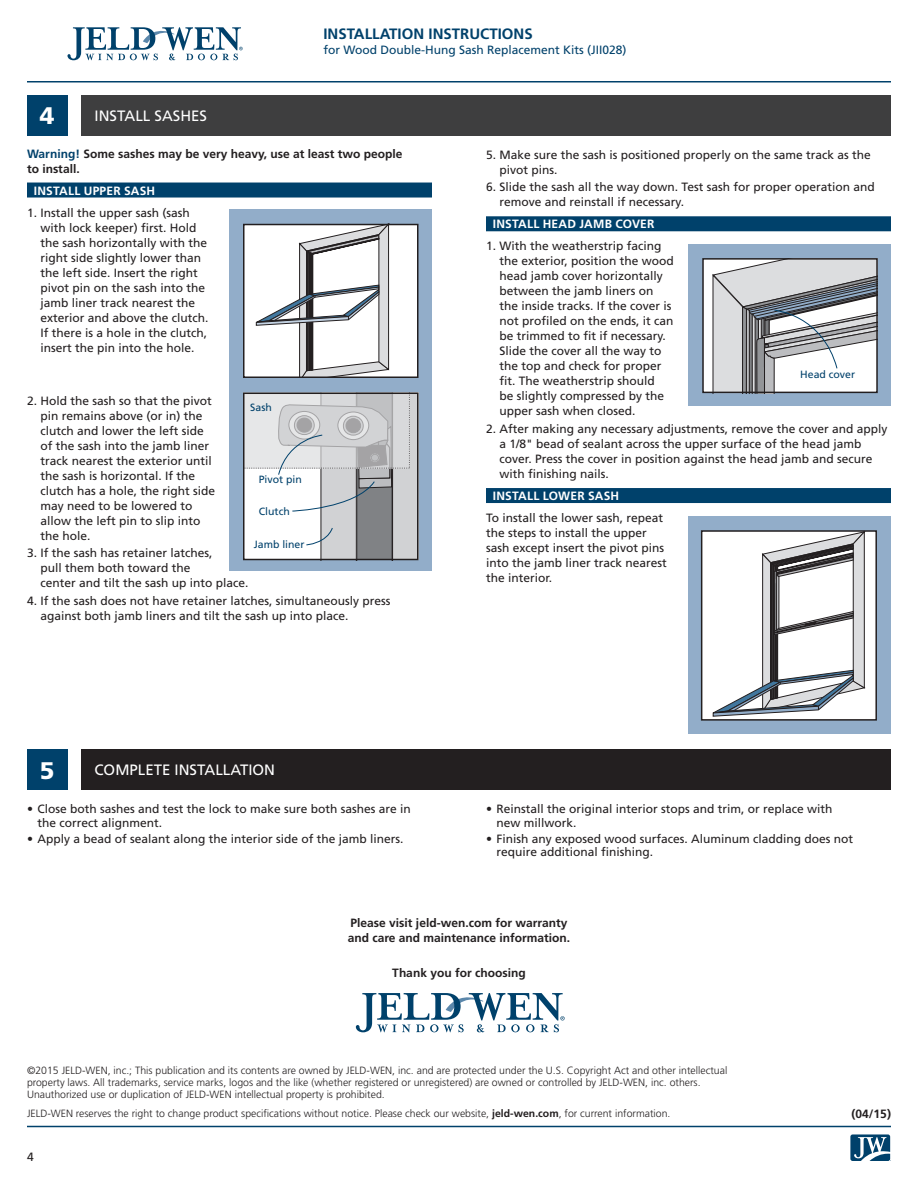
<style>
.page{position:relative;width:918px;height:1188px;background:#fff}
.page>*{position:absolute;margin:0;border:0;box-sizing:border-box;transform-origin:0 0}
._08_-_Section_Number{font:900 24px "Frutiger LT Std";color:#fff}
._07b_-_Section_Headl{font:15px "Frutiger LT Std";color:#fff}
._13-INSTALLATION_INS{font:700 15px "Frutiger LT Std";color:#00416b}
._06_-_Numbered_Text{font:12px/15px "Frutiger LT Std";color:#231f20}
._03_-_Body_text_65_b{font:700 12px/15px "Frutiger LT Std";color:#231f20}
._02_-_Body_text_55_r{font:12px/15px "Frutiger LT Std";color:#231f20}
._04-_Barred_Headings{font:700 12px "Frutiger LT Std";letter-spacing:.02em;color:#fff}
._14_-_SUBTITLE{font:12px "Frutiger LT Std";color:#00416b}
._02_-_Body_text_55_r-2{font:700 12px "Frutiger LT Std";color:#231f20}
.t1{font:300 10.5px/12px "Frutiger LT Std";color:#231f20}
._10_-_Callout{font:10.5px "Frutiger LT Std";color:#00416b}
.s1{color:#00416b}
.s2{font-weight:700}
</style>
<div class="page">
<hr style="left:27px;top:81px;width:864px;height:1px;background:#00416b">
<hr style="left:27px;top:1126px;width:864px;height:1px;background:#00416b">
<svg style="left:68px;top:27px;width:175px;height:33px"></svg>
<svg style="left:850px;top:1134px;width:41px;height:27px"></svg>
<svg style="left:356px;top:993px;width:209px;height:39px"></svg>
<div style="left:81px;top:95px;width:810px;height:41px;background:#3e3e3f"></div>
<div style="left:81px;top:750px;width:810px;height:40px;background:#231f20"></div>
<div style="left:27px;top:95px;width:41px;height:41px;background:#00416b"></div>
<div style="left:27px;top:750px;width:41px;height:40px;background:#00416b"></div>
<div style="left:688px;top:244px;width:203px;height:162px;background:#92adc9"></div>
<div style="left:703px;top:259px;width:174px;height:133px;background:#fff"></div>
<svg style="left:712px;top:258px;width:166px;height:135px"></svg>
<div style="left:27px;top:183px;width:405px;height:15px;background:#00416b"></div>
<div style="left:230px;top:210px;width:202px;height:361px;background:#92adc9"></div>
<div style="left:244px;top:225px;width:174px;height:152px;background:#fff"></div>
<svg style="left:256px;top:227px;width:133px;height:148px"></svg>
<div style="left:243px;top:224px;width:175px;height:154px;border:2px solid #231f20"></div>
<div style="left:688px;top:516px;width:203px;height:218px;background:#92adc9"></div>
<div style="left:702px;top:531px;width:174px;height:189px;background:#fff"></div>
<svg style="left:713px;top:533px;width:152px;height:183px"></svg>
<div style="left:701px;top:530px;width:176px;height:191px;border:2px solid #231f20"></div>
<svg style="left:243px;top:393px;width:175px;height:167px"></svg>
<div style="left:486px;top:216px;width:405px;height:15px;background:#00416b"></div>
<div style="left:486px;top:488px;width:405px;height:15px;background:#00416b"></div>
<p class="_08_-_Section_Number" style="left:40px;top:101px;width:16px">4</p>
<p class="_07b_-_Section_Headl" style="left:94px;top:107px;width:114px">INSTALL SASHES</p>
<p class="_13-INSTALLATION_INS" style="left:323px;top:25px;width:211px">INSTALLATION INSTRUCTIONS</p>
<p class="_14_-_SUBTITLE" style="left:323px;top:42px;width:305px">for Wood Double-Hung Sash Replacement Kits (JII028)</p>
<p class="_03_-_Body_text_65_b" style="left:27px;top:146px;width:377px"><span class="s1">Warning!</span> Some sashes may be very heavy, use at least two people to install.</p>
<p class="_04-_Barred_Headings" style="left:34px;top:183px;width:123px">INSTALL UPPER SASH</p>
<p class="_06_-_Numbered_Text" style="left:40px;top:205px;width:170px;text-indent:-14px">1. Install the upper sash (sash with lock keeper) first. Hold the sash horizontally with the right side slightly lower than the left side. Insert the right pivot pin on the sash into the jamb liner track nearest the exterior and above the clutch.<br>If there is a hole in the clutch, insert the pin into the hole.</p>
<p class="_06_-_Numbered_Text" style="left:40px;top:393px;width:176px;text-indent:-14px">2. Hold the sash so that the pivot pin remains above (or in) the clutch and lower the left side of the sash into the jamb liner track nearest the exterior until the sash is horizontal. If the clutch has a hole, the right side may need to be lowered to allow the left pin to slip into the hole.</p>
<p class="_06_-_Numbered_Text" style="left:40px;top:546px;width:210px;text-indent:-14px">3. If the sash has retainer latches,<br>pull them both toward the<br>center and tilt the sash up into place.</p>
<p class="_06_-_Numbered_Text" style="left:40px;top:593px;width:352px;text-indent:-14px">4. If the sash does not have retainer latches, simultaneously press against both jamb liners and tilt the sash up into place.</p>
<p class="_10_-_Callout" style="left:250px;top:401px;width:23px">Sash</p>
<p class="_10_-_Callout" style="left:259px;top:473px;width:45px">Pivot pin</p>
<p class="_10_-_Callout" style="left:259px;top:505px;width:32px">Clutch</p>
<p class="_10_-_Callout" style="left:254px;top:538px;width:52px">Jamb liner</p>
<p class="_08_-_Section_Number" style="left:40px;top:756px;width:16px">5</p>
<p class="_07b_-_Section_Headl" style="left:94px;top:761px;width:182px">COMPLETE INSTALLATION</p>
<p class="_06_-_Numbered_Text" style="left:38px;top:802px;width:375px;line-height:13.5px;text-indent:-10px">• Close both sashes and test the lock to make sure both sashes are in the correct alignment.</p>
<p class="_06_-_Numbered_Text" style="left:27px;top:831px;width:378px">• Apply a bead of sealant along the interior side of the jamb liners.</p>
<p class="_06_-_Numbered_Text" style="left:500px;top:147px;width:373px;text-indent:-14px">5. Make sure the sash is positioned properly on the same track as the pivot pins.</p>
<p class="_06_-_Numbered_Text" style="left:500px;top:180px;width:377px;text-indent:-14px">6. Slide the sash all the way down. Test sash for proper operation and remove and reinstall if necessary.</p>
<p class="_04-_Barred_Headings" style="left:493px;top:217px;width:163px">INSTALL HEAD JAMB COVER</p>
<p class="_06_-_Numbered_Text" style="left:500px;top:239px;width:176px;text-indent:-14px">1. With the weatherstrip facing the exterior, position the wood head jamb cover horizontally between the jamb liners on the inside tracks. If the cover is not profiled on the ends, it can be trimmed to fit if necessary.<br>Slide the cover all the way to the top and check for proper fit. The weatherstrip should<br>be slightly compressed by the upper sash when closed.</p>
<p class="_06_-_Numbered_Text" style="left:500px;top:421px;width:390px;text-indent:-14px">2. After making any necessary adjustments, remove the cover and apply a 1/8" bead of sealant across the upper surface of the head jamb cover. Press the cover in position against the head jamb and secure with finishing nails.</p>
<p class="_04-_Barred_Headings" style="left:493px;top:489px;width:128px">INSTALL LOWER SASH</p>
<p class="_02_-_Body_text_55_r" style="left:486px;top:510px;width:182px">To install the lower sash, repeat the steps to install the upper sash except insert the pivot pins into the jamb liner track nearest the interior.</p>
<p class="_10_-_Callout" style="left:800px;top:368px;width:56px">Head cover</p>
<p class="_06_-_Numbered_Text" style="left:496px;top:802px;width:338px;line-height:13.5px;text-indent:-10px">• Reinstall the original interior stops and trim, or replace with new millwork.</p>
<p class="_06_-_Numbered_Text" style="left:496px;top:832px;width:358px;line-height:13.5px;text-indent:-10px">• Finish any exposed wood surfaces. Aluminum cladding does not require additional finishing.</p>
<p class="_03_-_Body_text_65_b" style="left:348px;top:915px;width:224px">Please visit jeld-wen.com for warranty and care and maintenance information.</p>
<p class="_03_-_Body_text_65_b" style="left:392px;top:966px;width:135px">Thank you for choosing</p>
<p class="t1" style="left:27px;top:1065px;width:702px">©2015 JELD-WEN, inc.; This publication and its contents are owned by JELD-WEN, inc. and are protected under the U.S. Copyright Act and other intellectual property laws. All trademarks, service marks, logos and the like (whether registered or unregistered) are owned or controlled by JELD-WEN, inc. others.<br>Unauthorized use or duplication of JELD-WEN intellectual property is prohibited.</p>
<p class="t1" style="left:27px;top:1108px;width:645px">JELD-WEN reserves the right to change product specifications without notice. Please check our website, <span class="s2">jeld-wen.com</span>, for current information.</p>
<p class="_02_-_Body_text_55_r" style="left:27px;top:1149px;width:8px">4</p>
<p class="_02_-_Body_text_55_r-2" style="left:852px;top:1106px;width:41px">(04/15)</p>
</div>
